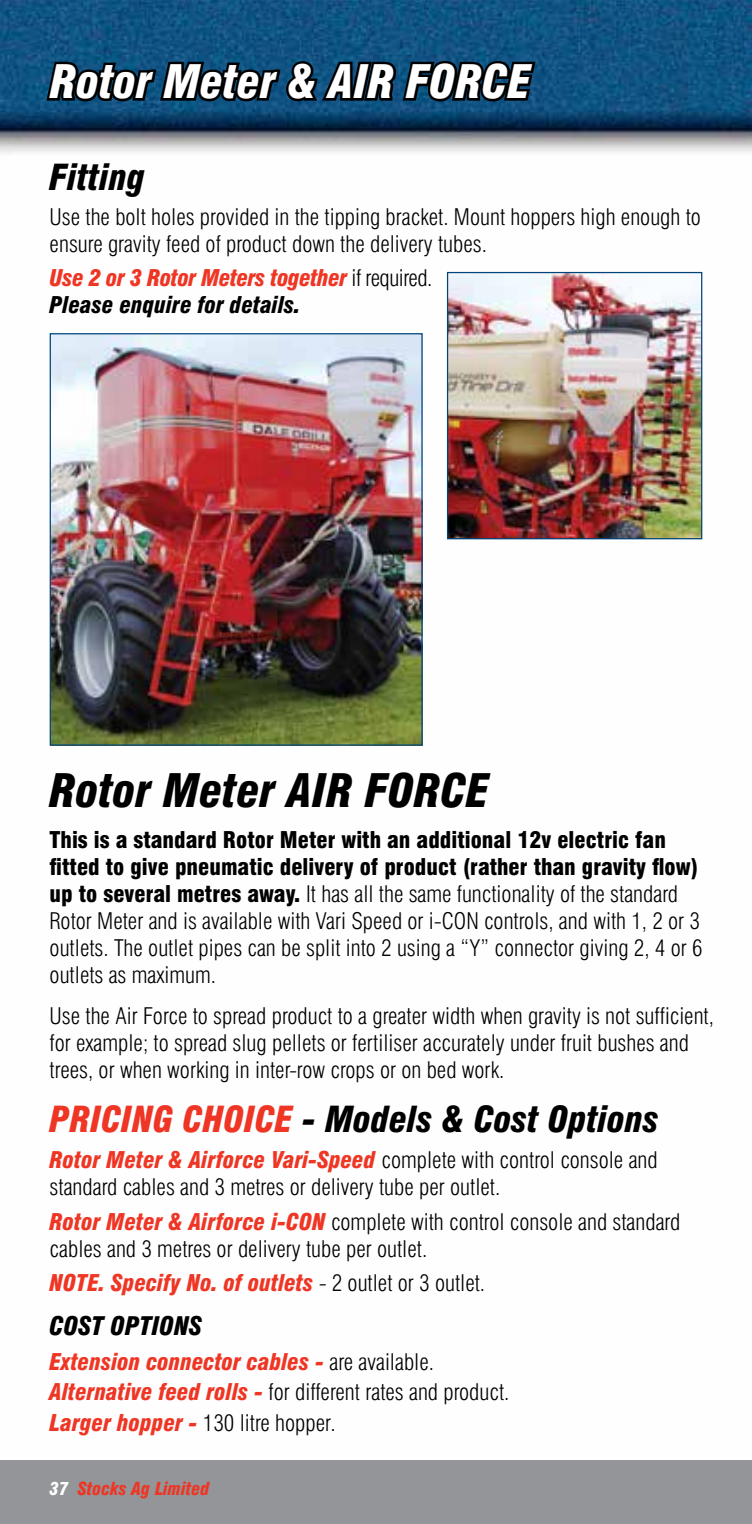
<style>
.page{position:relative;width:752px;height:1524px;background:#fff}
.page>*{position:absolute;margin:0;border:0;box-sizing:border-box;transform-origin:0 0}
.t1{font:italic 900 condensed 45px "Swiss 721 BT";color:#fff}
.t2{font:italic 900 condensed 45px "Swiss 721 BT";color:#000}
.t3{font:italic 900 condensed 35px "Swiss 721 BT";color:#000}
.t4{font:italic 900 condensed 25px "Swiss 721 BT";color:#000}
.t5{font:300 condensed 22.5px/27px "Swiss 721 BT";color:#000}
.t6{font:italic 900 condensed 22.5px/30.5px "Swiss 721 BT";color:#ef3524}
.t7{font:italic 900 condensed 17.5px "Swiss 721 BT";color:#ef3524}
.s1{font-weight:300;font-style:normal;color:#000}
.s2{color:#000}
.s3{font-weight:900}
.s4{color:#ef3524}
.s5{font-weight:900;font-style:italic;color:#ef3524}
.s6{color:#fff}
</style>
<div class="page">
<img style="left:0;top:0;width:751px;height:746px">
<div style="left:0;top:1460px;width:751px;height:64px;background:#939598"></div>
<svg style="left:44px;top:35px;width:494px;height:90px;background:#0a3758"></svg>
<img style="left:448px;top:274px;width:252px;height:263px">
<div style="left:446px;top:272px;width:256px;height:267px;border:1px solid #00447c"></div>
<img style="left:52px;top:335px;width:368px;height:409px">
<div style="left:50px;top:333px;width:372px;height:413px;border:1px solid #00447c"></div>
<h1 class="t1" style="left:50px;top:63px;width:482px">Rotor Meter &amp; AIR FORCE</h1>
<h2 class="t3" style="left:50px;top:163px;width:97px">Fitting</h2>
<p class="t5" style="left:50px;top:205px;width:652px">Use the bolt holes provided in the tipping bracket. Mount hoppers high enough to ensure gravity feed of product down the delivery tubes.</p>
<p class="t6" style="left:50px;top:266px;width:384px;line-height:27px">Use 2 or 3 Rotor Meters together <span class="s1">if required.<br></span><span class="s2">Please enquire for details.</span></p>
<h1 class="t2" style="left:50px;top:772px;width:441px">Rotor Meter AIR FORCE</h1>
<p class="t5" style="left:50px;top:828px;width:654px"><span class="s3">This is a standard Rotor Meter with an additional 12v electric fan fitted to give pneumatic delivery of product (rather than gravity flow) up to several metres away.</span> It has all the same functionality of the standard Rotor Meter and is available with Vari Speed or i-CON controls, and with 1, 2 or 3 outlets. The outlet pipes can be split into 2 using a “Y” connector giving 2, 4 or 6 outlets as maximum.</p>
<p class="t5" style="left:50px;top:1004px;width:665px">Use the Air Force to spread product to a greater width when gravity is not sufficient, for example; to spread slug pellets or fertiliser accurately under fruit bushes and trees, or when working in inter-row crops or on bed work.</p>
<h2 class="t3" style="left:50px;top:1105px;width:610px"><span class="s4">PRICING CHOICE</span> - Models &amp; Cost Options</h2>
<p class="t5" style="left:50px;top:1147px;width:609px"><span class="s5">Rotor Meter &amp; Airforce Vari-Speed</span> complete with control console and standard cables and 3 metres or delivery tube per outlet.</p>
<p class="t5" style="left:50px;top:1209px;width:632px"><span class="s5">Rotor Meter &amp; Airforce i-CON</span> complete with control console and standard cables and 3 metres or delivery tube per outlet.</p>
<p class="t6" style="left:50px;top:1269px;width:437px">NOTE. Specify No. of outlets <span class="s1">- 2 outlet or 3 outlet.</span></p>
<p class="t4" style="left:50px;top:1315px;width:154px">COST OPTIONS</p>
<p class="t6" style="left:50px;top:1348px;width:461px">Extension connector cables - <span class="s1">are available.<br></span>Alternative feed rolls - <span class="s1">for different rates and product.<br></span>Larger hopper - <span class="s1">130 litre hopper.</span></p>
<p class="t7" style="left:50px;top:1481px;width:161px"><span class="s6">37</span> Stocks Ag Limited</p>
</div>
